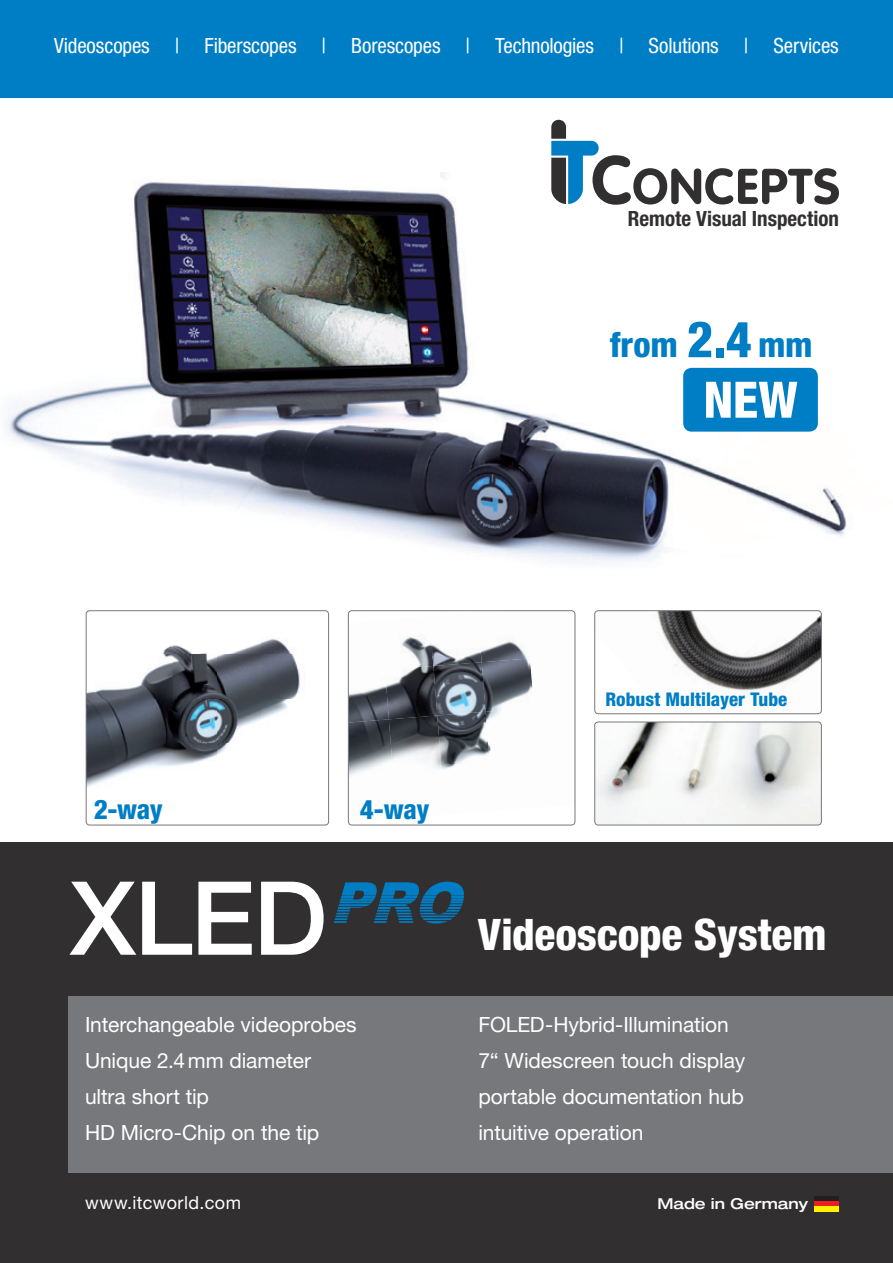
<style>
.page{position:relative;width:893px;height:1263px;background:#fff}
.page>*{position:absolute;margin:0;border:0;box-sizing:border-box;transform-origin:0 0}
.t1{font:800 condensed 50.25px "Helvetica Neue LT Pro";color:#fff}
.t2{font:800 condensed 43.5px "Helvetica Neue LT Pro";letter-spacing:-.005em;color:#fff}
.t3{font:800 condensed 34.5px "Helvetica Neue LT Pro";letter-spacing:-.005em;color:#007ec5}
.t4{font:800 condensed 27px "Helvetica Neue LT Pro";letter-spacing:-.015em;color:#007ec5}
.t5{font:21px/36px "Helvetica Neue LT Pro";letter-spacing:-.005em;color:#fff}
.t6{font:condensed 21px "Helvetica Neue LT Pro";letter-spacing:-.005em;color:#fff}
.t7{font:700 condensed 21px "Helvetica Neue LT Pro";color:#312f30}
.t8{font:800 condensed 18.9px "Helvetica Neue LT Pro";color:#007ec5}
.t9{font:18px "Helvetica Neue LT Pro";letter-spacing:.025em;color:#fff}
.t10{font:500 expanded 15px "Helvetica Neue LT Pro";color:#fff}
.s1{font-size:50.25px}
</style>
<div class="page">
<img style="left:7px;top:172px;width:840px;height:391px">
<div style="left:0;top:842px;width:893px;height:421px;background:#312f30"></div>
<div style="left:0;top:0;width:893px;height:98px;background:#007ec5"></div>
<div style="left:68px;top:996px;width:825px;height:176px;background:#76787b"></div>
<svg style="left:551px;top:120px;width:288px;height:85px"></svg>
<div style="left:814px;top:1196px;width:25px;height:5px;background:#231f20"></div>
<div style="left:814px;top:1201px;width:25px;height:5px;background:#ee1d23"></div>
<div style="left:814px;top:1206px;width:25px;height:5px;background:#fff101"></div>
<div style="left:683px;top:368px;width:135px;height:64px;background:#007ec5;border-radius:9px"></div>
<svg style="left:334px;top:882px;width:130px;height:41px"></svg>
<svg style="left:69px;top:882px;width:255px;height:73px"></svg>
<img style="left:595px;top:722px;width:226px;height:103px">
<div style="left:594px;top:722px;width:228px;height:103px;border:1px solid #76787b;border-radius:4px"></div>
<img style="left:402px;top:637px;width:27px;height:29px">
<img style="left:429px;top:644px;width:49px;height:22px">
<img style="left:478px;top:641px;width:48px;height:21px">
<img style="left:350px;top:686px;width:35px;height:33px">
<img style="left:385px;top:666px;width:48px;height:53px">
<img style="left:433px;top:662px;width:49px;height:53px">
<img style="left:482px;top:658px;width:48px;height:54px">
<img style="left:530px;top:664px;width:3px;height:26px">
<img style="left:350px;top:719px;width:39px;height:50px">
<img style="left:389px;top:715px;width:48px;height:50px">
<img style="left:437px;top:712px;width:49px;height:53px">
<img style="left:486px;top:708px;width:44px;height:47px">
<img style="left:441px;top:761px;width:45px;height:10px">
<div style="left:348px;top:610px;width:227px;height:215px;border:1px solid #76787b;border-radius:4px"></div>
<img style="left:86px;top:611px;width:214px;height:176px">
<div style="left:86px;top:610px;width:243px;height:215px;border:1px solid #76787b;border-radius:4px"></div>
<img style="left:595px;top:612px;width:226px;height:102px">
<div style="left:594px;top:610px;width:228px;height:104px;border:1px solid #76787b;border-radius:4px"></div>
<p class="t6" style="left:54px;top:34px;width:786px">Videoscopes | Fiberscopes | Borescopes | Technologies | Solutions | Services</p>
<p class="t7" style="left:628px;top:206px;width:212px">Remote Visual Inspection</p>
<h3 class="t3" style="left:610px;top:324px;width:204px">from <span class="s1">2.4</span> mm</h3>
<h1 class="t1" style="left:703px;top:369px;width:96px">NEW</h1>
<p class="t4" style="left:94px;top:793px;width:70px">2-way</p>
<p class="t4" style="left:360px;top:793px;width:71px">4-way</p>
<p class="t8" style="left:605px;top:688px;width:183px">Robust Multilayer Tube</p>
<h2 class="t2" style="left:478px;top:907px;width:350px">Videoscope System</h2>
<p class="t5" style="left:85px;top:1006px;width:273px">Interchangeable videoprobes<br>Unique 2.4 mm diameter ultra short tip<br>HD Micro-Chip on the tip</p>
<p class="t5" style="left:478px;top:1006px;width:268px">FOLED-Hybrid-Illumination<br>7“ Widescreen touch display portable documentation hub intuitive operation</p>
<p class="t9" style="left:85px;top:1192px;width:158px">www.itcworld.com</p>
<p class="t10" style="left:657px;top:1194px;width:152px">Made in Germany</p>
</div>
